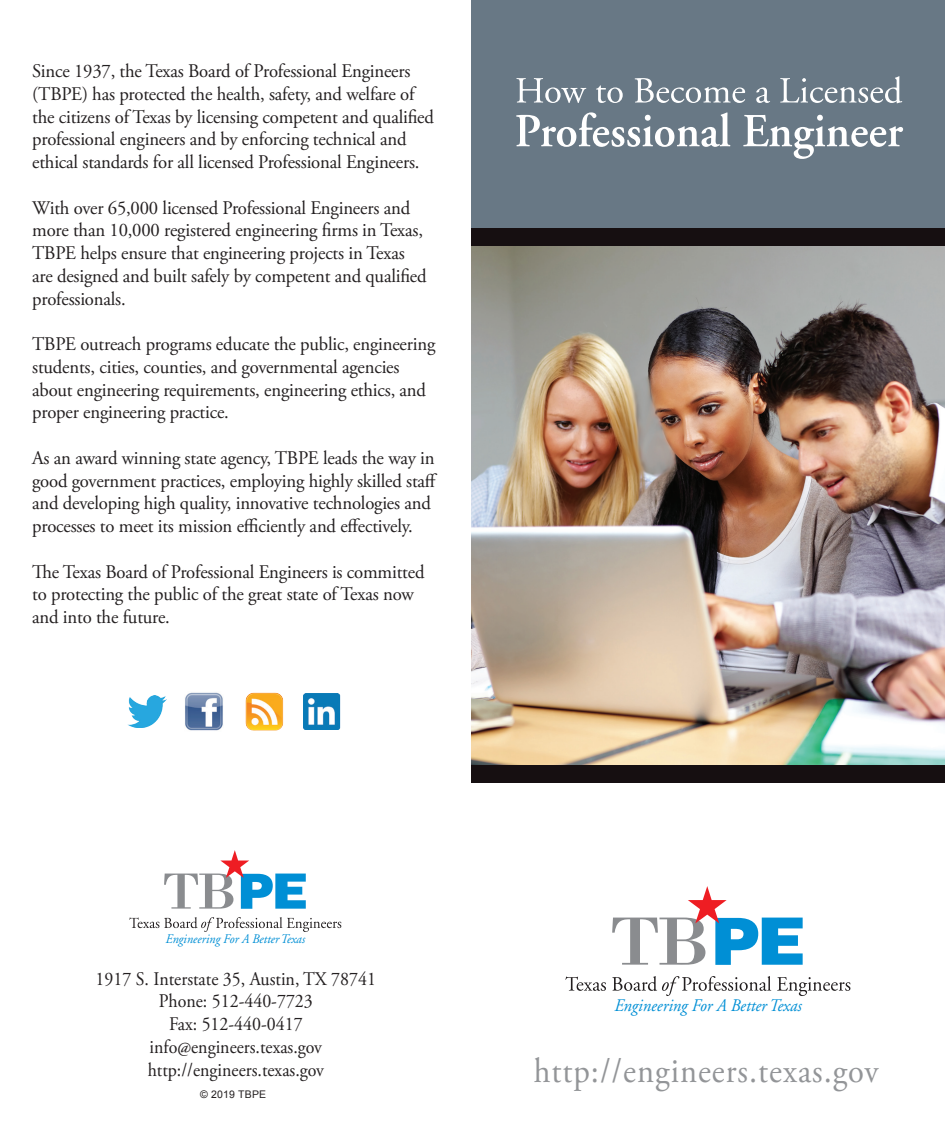
<style>
.page{position:relative;width:945px;height:1134px;background:#fff}
.page>*{position:absolute;margin:0;border:0;box-sizing:border-box;transform-origin:0 0}
.t1{font:35px "Adobe Garamond Pro";letter-spacing:.03em;color:#939598;scale:.93 1}
.t2{font:19.25px/22.8px "Adobe Garamond Pro";letter-spacing:-.01em;color:#231f20}
.t3{font:19.25px "Adobe Garamond Pro";letter-spacing:-.01em;color:#231f20;scale:.93 1}
.t4{font:italic 17.68px "Adobe Garamond";color:#008fd5;scale:.94 1}
.t5{font:italic 13.12px "Adobe Garamond";color:#008fd5;scale:.94 1}
.t6{font:10.5px "Arial";letter-spacing:.02em;color:#231f20}
</style>
<div class="page">
<img style="left:472px;top:246px;width:473px;height:519px">
<div style="left:472px;top:0;width:473px;height:237px;background:#687885"></div>
<svg style="left:612px;top:886px;width:191px;height:79px"></svg>
<svg style="left:565px;top:976px;width:41px;height:15px"></svg>
<svg style="left:612px;top:976px;width:159px;height:20px"></svg>
<svg style="left:777px;top:977px;width:73px;height:19px"></svg>
<svg style="left:164px;top:850px;width:142px;height:59px"></svg>
<svg style="left:129px;top:917px;width:212px;height:15px"></svg>
<div style="left:472px;top:228px;width:473px;height:18px;background:#160f11"></div>
<div style="left:472px;top:765px;width:473px;height:17px;background:#160f11"></div>
<img style="left:128px;top:696px;width:39px;height:31px">
<img style="left:185px;top:692px;width:38px;height:39px">
<img style="left:245px;top:693px;width:37px;height:38px">
<img style="left:304px;top:693px;width:37px;height:36px">
<svg style="left:516px;top:112px;width:387px;height:47px"></svg>
<svg style="left:516px;top:76px;width:386px;height:27px"></svg>
<p class="t2" style="left:32px;top:60px;width:403px">Since 1937, the Texas Board of Professional Engineers (TBPE) has protected the health, safety, and welfare of the citizens of Texas by licensing competent and qualified professional engineers and by enforcing technical and ethical standards for all licensed Professional Engineers.</p>
<p class="t2" style="left:32px;top:197px;width:396px">With over 65,000 licensed Professional Engineers and more than 10,000 registered engineering firms in Texas, TBPE helps ensure that engineering projects in Texas are designed and built safely by competent and qualified professionals.</p>
<p class="t2" style="left:32px;top:333px;width:405px">TBPE outreach programs educate the public, engineering students, cities, counties, and governmental agencies about engineering requirements, engineering ethics, and proper engineering practice.</p>
<p class="t2" style="left:32px;top:447px;width:407px">As an award winning state agency, TBPE leads the way in good government practices, employing highly skilled staff and developing high quality, innovative technologies and processes to meet its mission efficiently and effectively.</p>
<p class="t2" style="left:32px;top:561px;width:394px">The Texas Board of Professional Engineers is committed to protecting the public of the great state of Texas now and into the future.</p>
<p class="t5" style="left:165px;top:932px;width:150px">Engineering For A BetterTexas</p>
<p class="t3" style="left:96px;top:967px;width:303px">1917 S. Interstate 35, Austin, TX 78741</p>
<p class="t3" style="left:159px;top:990px;width:167px">Phone: 512-440-7723</p>
<p class="t3" style="left:169px;top:1012px;width:145px">Fax: 512-440-0417</p>
<p class="t3" style="left:150px;top:1035px;width:187px">info@engineers.texas.gov</p>
<p class="t3" style="left:148px;top:1058px;width:191px">http://engineers.texas.gov</p>
<p class="t6" style="left:200px;top:1088px;width:68px">© 2019 TBPE</p>
<p class="t4" style="left:614px;top:996px;width:201px">Engineering For A BetterTexas</p>
<p class="t1" style="left:534px;top:1050px;width:372px">http://engineers.texas.gov</p>
</div>
